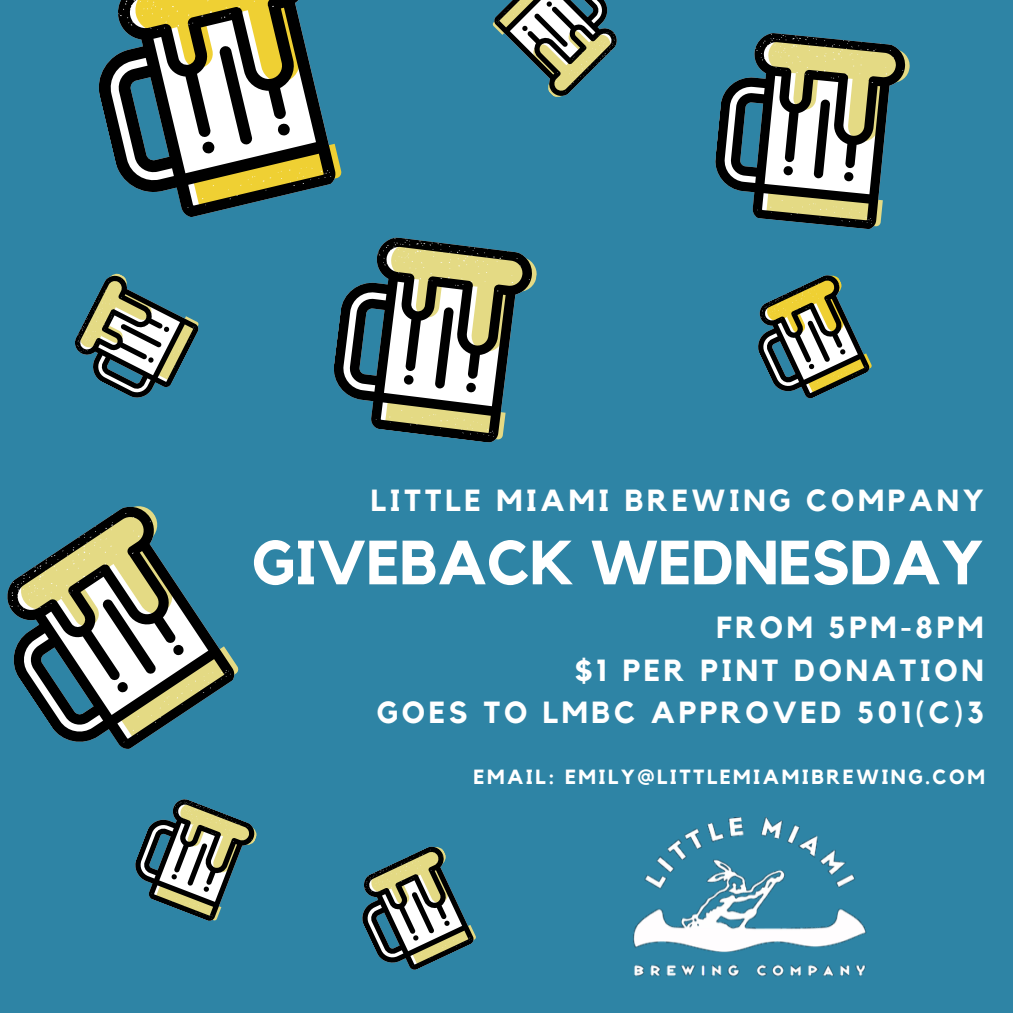
<style>
.page{position:relative;width:1013px;height:1013px;background:#fff}
.page>*{position:absolute;margin:0;border:0;box-sizing:border-box;transform-origin:0 0}
.t1{font:700 61.62px "Kollektif";color:#fff}
.t2{font:700 30.38px/42.2px "Kollektif";letter-spacing:.12em;color:#fff;text-align:right}
.t3{font:700 20.38px "Kollektif";letter-spacing:.12em;color:#fff}
</style>
<div class="page">
<div style="left:0;top:0;width:1012px;height:1012px;background:#2e84a5"></div>
<svg style="left:98px;top:58px;width:115px;height:159px"></svg>
<svg style="left:113px;top:0;width:229px;height:212px"></svg>
<svg style="left:334px;top:282px;width:161px;height:161px"></svg>
<svg style="left:375px;top:237px;width:162px;height:203px"></svg>
<svg style="left:758px;top:275px;width:114px;height:124px"></svg>
<svg style="left:75px;top:273px;width:124px;height:125px"></svg>
<svg style="left:492px;top:0;width:125px;height:97px"></svg>
<svg style="left:7px;top:506px;width:232px;height:239px"></svg>
<svg style="left:715px;top:33px;width:195px;height:196px"></svg>
<svg style="left:135px;top:799px;width:122px;height:122px"></svg>
<svg style="left:362px;top:846px;width:114px;height:124px"></svg>
<img style="left:633px;top:817px;width:234px;height:160px">
<p class="t2" style="left:371px;top:480px;width:614px">LITTLE MIAMI BREWING COMPANY</p>
<p class="t1" style="left:252px;top:534px;width:733px">GIVEBACK WEDNESDAY</p>
<p class="t2" style="left:377px;top:607px;width:608px">FROM 5PM-8PM<br>$1 PER PINT DONATION<br>GOES TO LMBC APPROVED 501(C)3</p>
<p class="t3" style="left:473px;top:767px;width:513px">EMAIL: EMILY@LITTLEMIAMIBREWING.COM</p>
</div>
